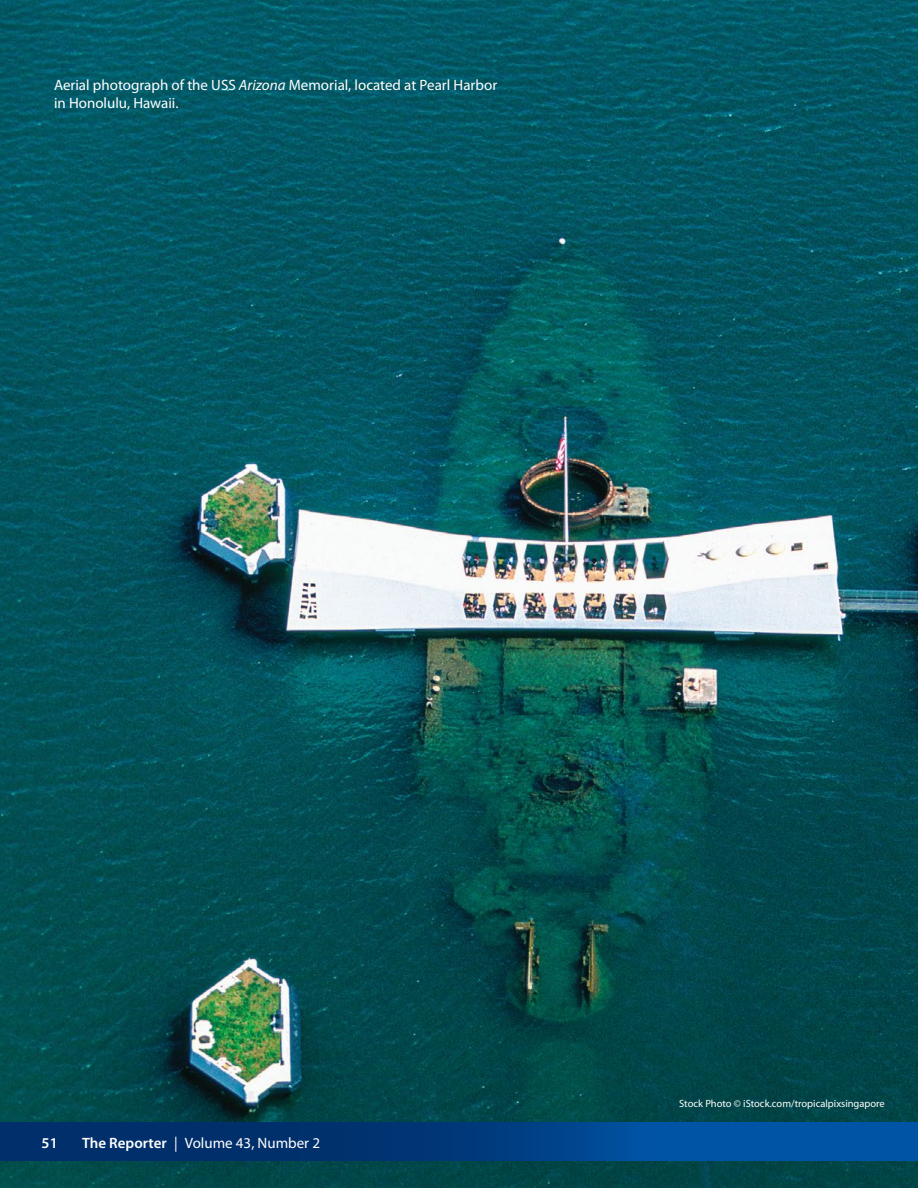
<style>
.page{position:relative;width:918px;height:1188px;background:#fff}
.page>*{position:absolute;margin:0;border:0;box-sizing:border-box;transform-origin:0 0}
.t1{font:15px/18px "Myriad Pro";color:#fff}
.t2{font:600 15px "Myriad Pro";color:#fff}
.t3{font:10.5px "Myriad Pro";color:#fff}
.s1{font-style:italic}
.s2{font-weight:600}
</style>
<div class="page">
<img style="left:0;top:0;width:918px;height:1188px">
<svg style="left:0;top:1122px;width:917px;height:39px;background:#003f83"></svg>
<hr style="left:917px;top:1122px;width:1px;height:39px;background:#0054a5">
<p class="t1" style="left:54px;top:75px;width:445px">Aerial photograph of the USS <span class="s1">Arizona</span> Memorial, located at Pearl Harbor in Honolulu, Hawaii.</p>
<p class="t2" style="left:42px;top:1133px;width:18px">51</p>
<p class="t1" style="left:82px;top:1133px;width:239px"><span class="s2">The Reporter</span> | Volume 43, Number 2</p>
<p class="t3" style="left:679px;top:1097px;width:207px">Stock Photo © iStock.com/tropicalpixsingapore</p>
</div>
